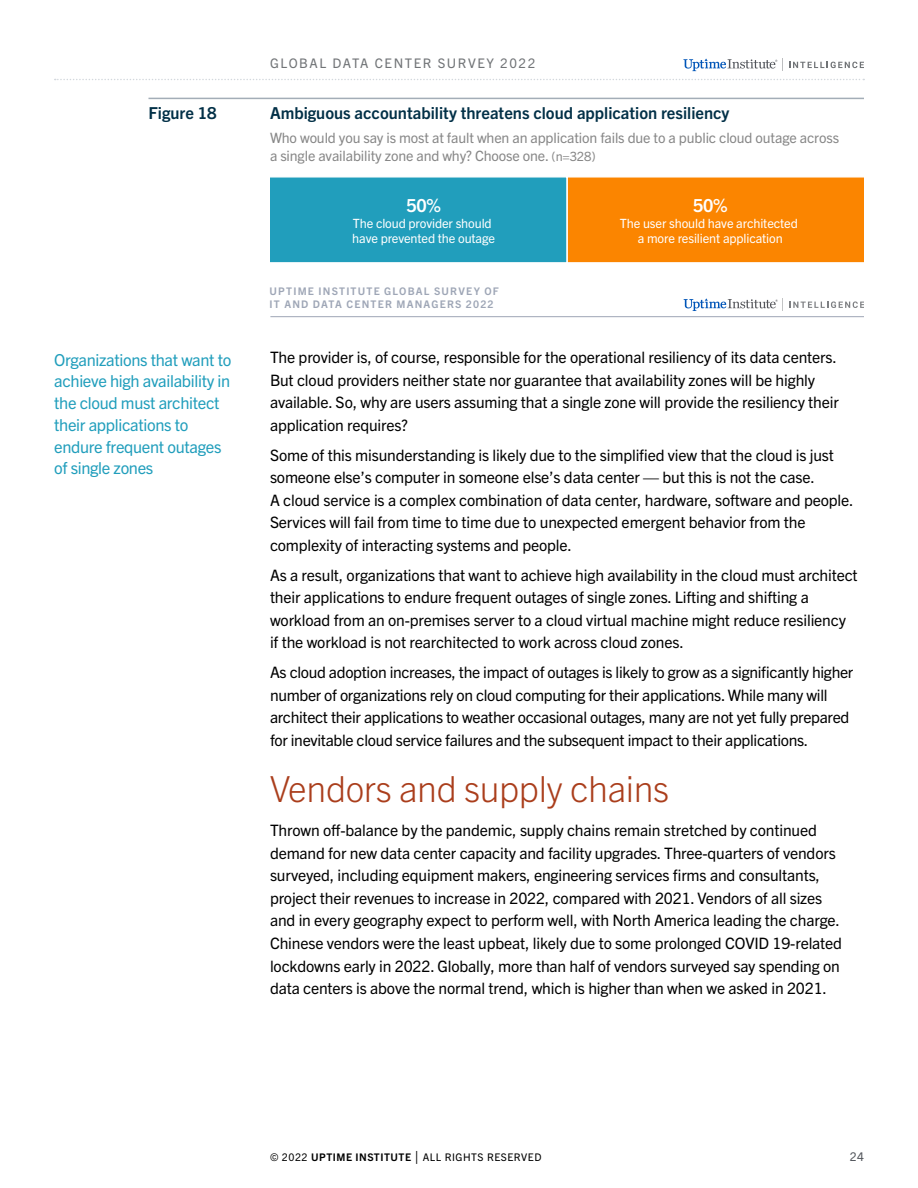
<style>
.page{position:relative;width:918px;height:1188px;background:#fff}
.page>*{position:absolute;margin:0;border:0;box-sizing:border-box;transform-origin:0 0}
.t1{font:300 36px "Trade Gothic Next LT Pro";letter-spacing:-.01em;color:#aa3e1c}
.t2{font:700 18px "Trade Gothic Next LT Pro";color:#fff}
.t3{font:16.5px/21.8px "Trade Gothic Next LT Pro";letter-spacing:-.02em;color:#219ebc}
.t4{font:700 16.5px "Trade Gothic Next LT Pro";color:#023047}
.t5{font:15.75px/22.5px "Trade Gothic Next LT Pro";letter-spacing:-.01em;color:#000}
.t6{font:14.25px/16.5px "Trade Gothic Next LT Pro";color:#666}
.t7{font:14.25px/17.2px "Trade Gothic Next LT Pro";letter-spacing:-.01em;color:#878787}
.t8{font:13.2px "Trade Gothic Next LT Pro";letter-spacing:.12em;color:#717477}
.t9{font:12.75px/15.8px "Trade Gothic Next LT Pro";letter-spacing:-.01em;color:#fff}
.t10{font:12px "Trade Gothic Next LT Pro";color:#52555b}
.t11{font:700 10.5px/12.8px "Trade Gothic Next LT Pro";letter-spacing:.11em;color:#9ea6b6}
.t12{font:10.5px "Trade Gothic Next LT Pro";letter-spacing:.05em;color:#000}
.s1{font-size:12.75px}
.s2{font-weight:700}
.s3{font-weight:300;font-size:16.5px}
</style>
<div class="page">
<hr style="left:148px;top:98px;width:716px;height:1px;background:#a3adb7">
<svg style="left:684px;top:298px;width:99px;height:13px"></svg>
<svg style="left:789px;top:301px;width:75px;height:7px"></svg>
<hr style="left:270px;top:316px;width:594px;height:1px;background:#9ea6b6">
<svg style="left:270px;top:177px;width:594px;height:86px;background:#8e9361"></svg>
<svg style="left:55px;top:79px;width:809px;height:1px"></svg>
<svg style="left:683px;top:58px;width:100px;height:13px"></svg>
<svg style="left:789px;top:62px;width:75px;height:6px"></svg>
<p class="t8" style="left:270px;top:54px;width:267px">GLOBAL DATA CENTER SURVEY 2022</p>
<p class="t4" style="left:148px;top:102px;width:70px">Figure 18</p>
<p class="t4" style="left:270px;top:102px;width:461px">Ambiguous accountability threatens cloud application resiliency</p>
<p class="t7" style="left:280px;top:129px;width:560px;text-indent:59px">you say is most at fault when an ap lication fails due to a public loud outage across single availability zone and why? Choose one. <span class="s1">(n=328)</span></p>
<p class="t6" style="left:270px;top:128px;width:541px">Who would you say is most at fault when an application fails due to a public cloud outage across a single availability zone and why? Choose one. (n=328)</p>
<p class="t3" style="left:54px;top:348px;width:179px">Organizations that want to achieve high availability in the cloud must architect their applications to endure frequent outages of single zones</p>
<p class="t2" style="left:407px;top:193px;width:36px">50%</p>
<p class="t9" style="left:352px;top:214px;width:144px">The cloud provider should have prevented the outage</p>
<p class="t11" style="left:270px;top:284px;width:231px">UPTIME INSTITUTE GLOBAL SURVEY OF<br>IT AND DATA CENTER MANAGERS 2022</p>
<p class="t2" style="left:693px;top:193px;width:36px">50%</p>
<p class="t9" style="left:620px;top:214px;width:179px;text-align:center">The user should have architected a more resilient application</p>
<p class="t5" style="left:270px;top:345px;width:570px">The provider is, of course, responsible for the operational resiliency of its data centers.<br>But cloud providers neither state nor guarantee that availability zones will be highly available. So, why are users assuming that a single zone will provide the resiliency their application requires?</p>
<p class="t5" style="left:270px;top:443px;width:585px">Some of this misunderstanding is likely due to the simplified view that the cloud is just someone else’s computer in someone else’s data center — but this is not the case.<br>A cloud service is a complex combination of data center, hardware, software and people.<br>Services will fail from time to time due to unexpected emergent behavior from the complexity of interacting systems and people.</p>
<p class="t5" style="left:270px;top:563px;width:589px">As a result, organizations that want to achieve high availability in the cloud must architect their applications to endure frequent outages of single zones. Lifting and shifting a workload from an on-premises server to a cloud virtual machine might reduce resiliency if the workload is not rearchitected to work across cloud zones.</p>
<p class="t5" style="left:270px;top:660px;width:585px">As cloud adoption increases, the impact of outages is likely to grow as a significantly higher number of organizations rely on cloud computing for their applications. While many will architect their applications to weather occasional outages, many are not yet fully prepared for inevitable cloud service failures and the subsequent impact to their applications.</p>
<h1 class="t1" style="left:270px;top:764px;width:401px">Vendors and supply chains</h1>
<p class="t5" style="left:270px;top:818px;width:574px">Thrown off-balance by the pandemic, supply chains remain stretched by continued demand for new data center capacity and facility upgrades. Three-quarters of vendors surveyed, including equipment makers, engineering services firms and consultants, project their revenues to increase in 2022, compared with 2021. Vendors of all sizes and in every geography expect to perform well, with North America leading the charge.<br>Chinese vendors were the least upbeat, likely due to some prolonged COVID 19-related lockdowns early in 2022. Globally, more than half of vendors surveyed say spending on data centers is above the normal trend, which is higher than when we asked in 2021.</p>
<p class="t12" style="left:270px;top:1150px;width:273px">© 2022 <span class="s2">UPTIME INSTITUTE</span> <span class="s3">|</span> ALL RIGHTS RESERVED</p>
<p class="t10" style="left:850px;top:1148px;width:16px">24</p>
</div>
